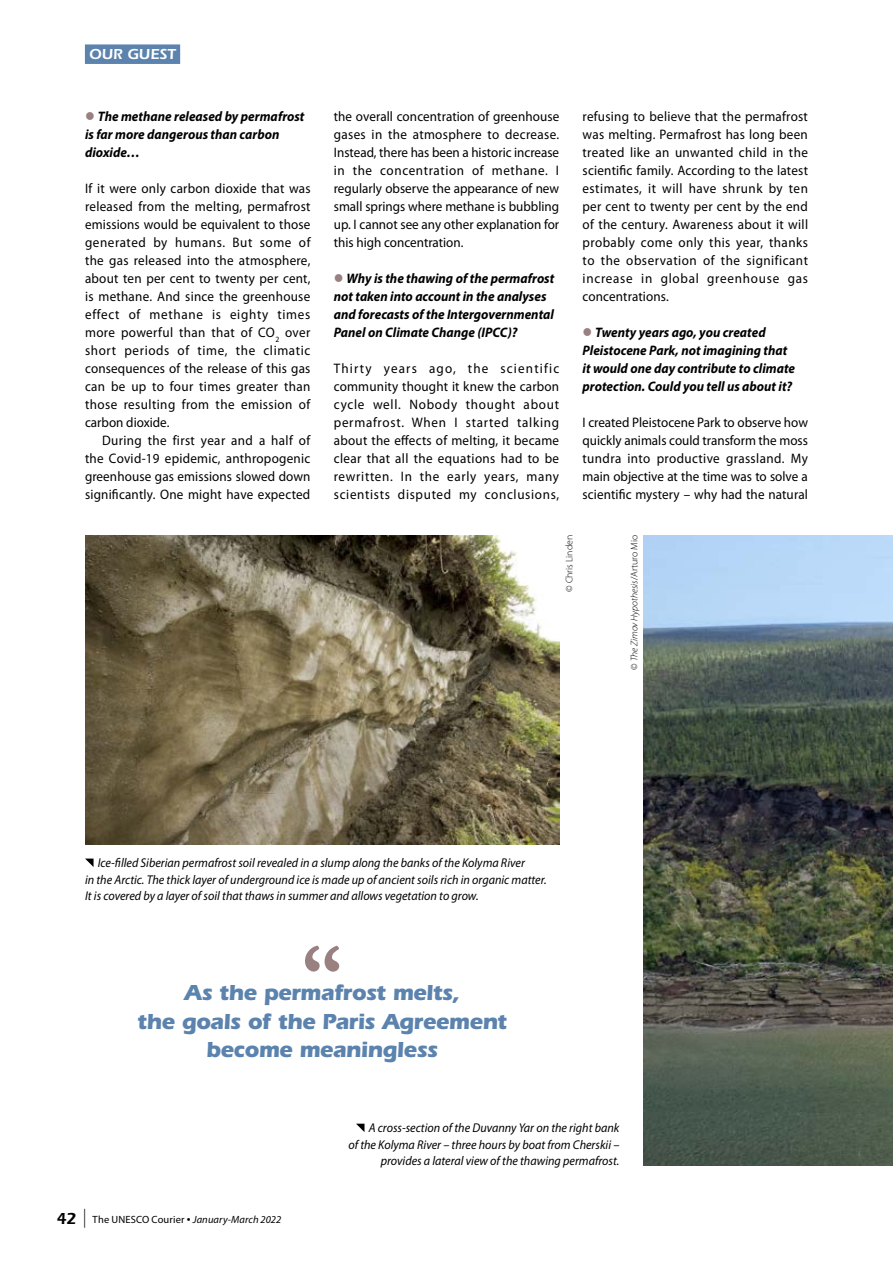
<style>
.page{position:relative;width:893px;height:1263px;background:#fff}
.page>*{position:absolute;margin:0;border:0;box-sizing:border-box;transform-origin:0 0}
.t1{font:700 22.5px/28.5px "ITC Eras Std";letter-spacing:-.02em;color:#5b83ad;text-align:center}
.t2{font:600 15px "ITC Eras Std";letter-spacing:.01em;color:#fff}
.t3{font:13.8px/18px "Myriad Pro";letter-spacing:.01em;color:#000;text-align:justify;scale:.95 1}
.t4{font:italic 700 13.8px/18px "Myriad Pro";color:#000;scale:.95 1}
.t5{font:italic 12.75px/16.5px "Myriad Pro";color:#000;text-align:right;scale:.95 1}
.t6{font:italic 10.5px "Myriad Pro";letter-spacing:.01em;color:#000}
.t7{font:italic 300 9.75px "Myriad Pro";color:#000}
.t8{font:300 9.75px "Myriad Pro";color:#000}
.s1{color:#9a8181}
.s2{font-style:normal}
.s3{font-family:"ITC Eras Std";font-weight:600;font-style:normal;font-size:16.5px}
.s4{font-style:normal;font-size:18.9px}
.s5{font-style:normal;font-size:13.5px}
</style>
<div class="page">
<img style="left:643px;top:535px;width:250px;height:630px">
<img style="left:85px;top:535px;width:474px;height:309px">
<div style="left:85px;top:44px;width:95px;height:20px;background:#5b83ad"></div>
<svg style="left:305px;top:946px;width:34px;height:26px"></svg>
<svg style="left:356px;top:1124px;width:8px;height:8px"></svg>
<svg style="left:85px;top:858px;width:9px;height:9px"></svg>
<p class="t2" style="left:89px;top:46px;width:88px">OUR GUEST</p>
<p class="t4" style="left:85px;top:107px;width:233px"><span class="s1">●</span> The methane released by permafrost is far more dangerous than carbon dioxide…</p>
<p class="t3" style="left:85px;top:179px;width:239px">If it were only carbon dioxide that was released from the melting, permafrost emissions would be equivalent to those generated by humans. But some of the gas released into the atmosphere, about ten per cent to twenty per cent, is methane. And since the greenhouse effect of methane is eighty times more powerful than that of CO<sub>2</sub> over short periods of time, the climatic consequences of the release of this gas can be up to four times greater than those resulting from the emission of carbon dioxide.</p>
<p class="t3" style="left:85px;top:431px;width:239px;text-indent:17px">During the first year and a half of the Covid-19 epidemic, anthropogenic greenhouse gas emissions slowed down significantly. One might have expected</p>
<p class="t3" style="left:334px;top:107px;width:239px">the overall concentration of greenhouse gases in the atmosphere to decrease.<br>Instead, there has been a historic increase in the concentration of methane. I regularly observe the appearance of new small springs where methane is bubbling up. I cannot see any other explanation for this high concentration.</p>
<p class="t4" style="left:334px;top:269px;width:234px"><span class="s1">●</span> Why is the thawing of the permafrost not taken into account in the analyses and forecasts of the Intergovernmental Panel on Climate Change (IPCC)?</p>
<p class="t3" style="left:334px;top:359px;width:239px">Thirty years ago, the scientific community thought it knew the carbon cycle well. Nobody thought about permafrost. When I started talking about the effects of melting, it became clear that all the equations had to be rewritten. In the early years, many scientists disputed my conclusions,</p>
<p class="t3" style="left:583px;top:107px;width:239px">refusing to believe that the permafrost was melting. Permafrost has long been treated like an unwanted child in the scientific family. According to the latest estimates, it will have shrunk by ten per cent to twenty per cent by the end of the century. Awareness about it will probably come only this year, thanks to the observation of the significant increase in global greenhouse gas concentrations.</p>
<p class="t4" style="left:583px;top:323px;width:225px"><span class="s1">●</span> Twenty years ago, you created Pleistocene Park, not imagining that it would one day contribute to climate protection. Could you tell us about it?</p>
<p class="t3" style="left:583px;top:413px;width:239px">I created Pleistocene Park to observe how quickly animals could transform the moss tundra into productive grassland. My main objective at the time was to solve a scientific mystery – why had the natural</p>
<p class="t8" style="left:564px;top:592px;width:59px;rotate:-90deg">© Chris Linden</p>
<p class="t7" style="left:629px;top:670px;width:136px;rotate:-90deg"><span class="s2">©</span> The Zimov Hypothesis<span class="s2">/Arturo Mio</span></p>
<p class="t5" style="left:85px;top:854px;width:487px;text-align:left;text-indent:13px">Ice-filled Siberian permafrost soil revealed in a slump along the banks of the Kolyma River<br>in the Arctic. The thick layer of underground ice is made up of ancient soils rich in organic matter.<br>It is covered by a layer of soil that thaws in summer and allows vegetation to grow.</p>
<h1 class="t1" style="left:137px;top:978px;width:371px">As the permafrost melts,<br>the goals of the Paris Agreement become meaningless</h1>
<p class="t6" style="left:56px;top:1212px;width:226px"><span class="s3">42</span> <span class="s4">|</span> <span class="s2">The UNESCO Courier</span> <span class="s5">•</span> January-March 2022</p>
<p class="t5" style="left:348px;top:1119px;width:287px">A cross-section of the Duvanny Yar on the right bank<br>of the Kolyma River – three hours by boat from Cherskii – provides a lateral view of the thawing permafrost.</p>
</div>
